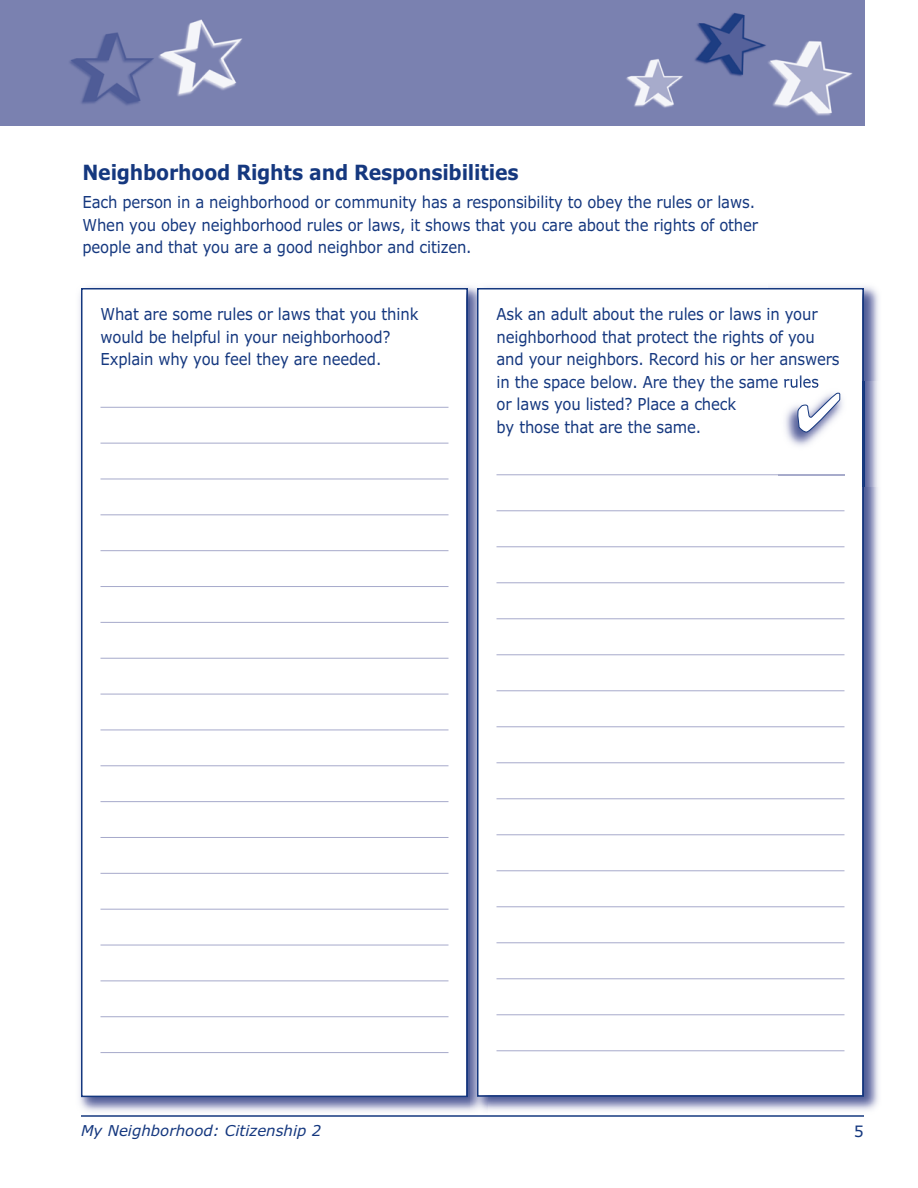
<style>
.page{position:relative;width:918px;height:1188px;background:#fff}
.page>*{position:absolute;margin:0;border:0;box-sizing:border-box;transform-origin:0 0}
.t1{font:700 21px "Verdana";letter-spacing:-.01em;color:#15387f;scale:.9 1}
.t2{font:16.5px/22.5px "Verdana";letter-spacing:-.01em;color:#15387f;scale:.9 1}
.t3{font:15.75px "Verdana";color:#15387f}
.t4{font:italic 15px "Verdana";color:#15387f}
</style>
<div class="page">
<img style="left:79px;top:286px;width:800px;height:826px">
<img style="left:81px;top:286px;width:687px;height:2px">
<div style="left:82px;top:290px;width:384px;height:806px;background:#fff"></div>
<div style="left:81px;top:288px;width:387px;height:809px;border:2px solid #15387f"></div>
<hr style="left:100px;top:407px;width:348px;height:1px;background:#a7aacb">
<hr style="left:100px;top:443px;width:348px;height:1px;background:#a7aacb">
<hr style="left:100px;top:478px;width:348px;height:1px;background:#a7aacb">
<hr style="left:100px;top:514px;width:348px;height:1px;background:#a7aacb">
<hr style="left:100px;top:550px;width:348px;height:1px;background:#a7aacb">
<hr style="left:100px;top:586px;width:348px;height:1px;background:#a7aacb">
<hr style="left:100px;top:622px;width:348px;height:1px;background:#a7aacb">
<hr style="left:100px;top:658px;width:348px;height:1px;background:#a7aacb">
<hr style="left:100px;top:694px;width:348px;height:1px;background:#a7aacb">
<hr style="left:100px;top:729px;width:348px;height:1px;background:#a7aacb">
<hr style="left:100px;top:765px;width:348px;height:1px;background:#a7aacb">
<hr style="left:100px;top:801px;width:348px;height:1px;background:#a7aacb">
<hr style="left:100px;top:837px;width:348px;height:1px;background:#a7aacb">
<hr style="left:100px;top:873px;width:348px;height:1px;background:#a7aacb">
<hr style="left:100px;top:909px;width:348px;height:1px;background:#a7aacb">
<hr style="left:100px;top:945px;width:348px;height:1px;background:#a7aacb">
<hr style="left:100px;top:980px;width:348px;height:1px;background:#a7aacb">
<hr style="left:100px;top:1016px;width:348px;height:1px;background:#a7aacb">
<hr style="left:100px;top:1052px;width:348px;height:1px;background:#a7aacb">
<img style="left:471px;top:286px;width:16px;height:826px">
<div style="left:478px;top:290px;width:384px;height:805px;background:#fff"></div>
<div style="left:477px;top:288px;width:387px;height:809px;border:2px solid #15387f"></div>
<hr style="left:496px;top:474px;width:348px;height:1px;background:#a7aacb">
<hr style="left:496px;top:510px;width:348px;height:1px;background:#a7aacb">
<hr style="left:496px;top:546px;width:348px;height:1px;background:#a7aacb">
<hr style="left:496px;top:582px;width:348px;height:1px;background:#a7aacb">
<hr style="left:496px;top:618px;width:348px;height:1px;background:#a7aacb">
<hr style="left:496px;top:654px;width:348px;height:1px;background:#a7aacb">
<hr style="left:496px;top:690px;width:348px;height:1px;background:#a7aacb">
<hr style="left:496px;top:726px;width:348px;height:1px;background:#a7aacb">
<hr style="left:496px;top:762px;width:348px;height:1px;background:#a7aacb">
<hr style="left:496px;top:798px;width:348px;height:1px;background:#a7aacb">
<hr style="left:496px;top:834px;width:348px;height:1px;background:#a7aacb">
<hr style="left:496px;top:870px;width:348px;height:1px;background:#a7aacb">
<hr style="left:496px;top:906px;width:348px;height:1px;background:#a7aacb">
<hr style="left:496px;top:942px;width:348px;height:1px;background:#a7aacb">
<hr style="left:496px;top:978px;width:348px;height:1px;background:#a7aacb">
<hr style="left:496px;top:1014px;width:348px;height:1px;background:#a7aacb">
<hr style="left:496px;top:1050px;width:348px;height:1px;background:#a7aacb">
<hr style="left:81px;top:1115px;width:783px;height:2px;background:#15387f">
<div style="left:0;top:0;width:864px;height:126px;background:#7a81b0"></div>
<img style="left:158px;top:19px;width:84px;height:77px">
<img style="left:770px;top:41px;width:83px;height:75px">
<img style="left:626px;top:59px;width:57px;height:49px">
<img style="left:695px;top:13px;width:75px;height:64px">
<img style="left:784px;top:382px;width:95px;height:105px">
<img style="left:778px;top:475px;width:66px;height:1px">
<img style="left:70px;top:32px;width:82px;height:73px">
<svg style="left:798px;top:393px;width:42px;height:39px"></svg>
<p class="t1" style="left:83px;top:164px;width:486px">Neighborhood Rights and Responsibilities</p>
<p class="t2" style="left:83px;top:192px;width:752px">Each person in a neighborhood or community has a responsibility to obey the rules or laws.<br>When you obey neighborhood rules or laws, it shows that you care about the rights of other people and that you are a good neighbor and citizen.</p>
<p class="t2" style="left:101px;top:304px;width:355px">What are some rules or laws that you think would be helpful in your neighborhood?<br>Explain why you feel they are needed.</p>
<p class="t2" style="left:497px;top:304px;width:383px">Ask an adult about the rules or laws in your neighborhood that protect the rights of you and your neighbors. Record his or her answers in the space below. Are they the same rules<br>or laws you listed? Place a check<br>by those that are the same.</p>
<p class="t4" style="left:81px;top:1125px;width:242px">My Neighborhood: Citizenship 2</p>
<p class="t3" style="left:854px;top:1125px;width:12px">5</p>
</div>
